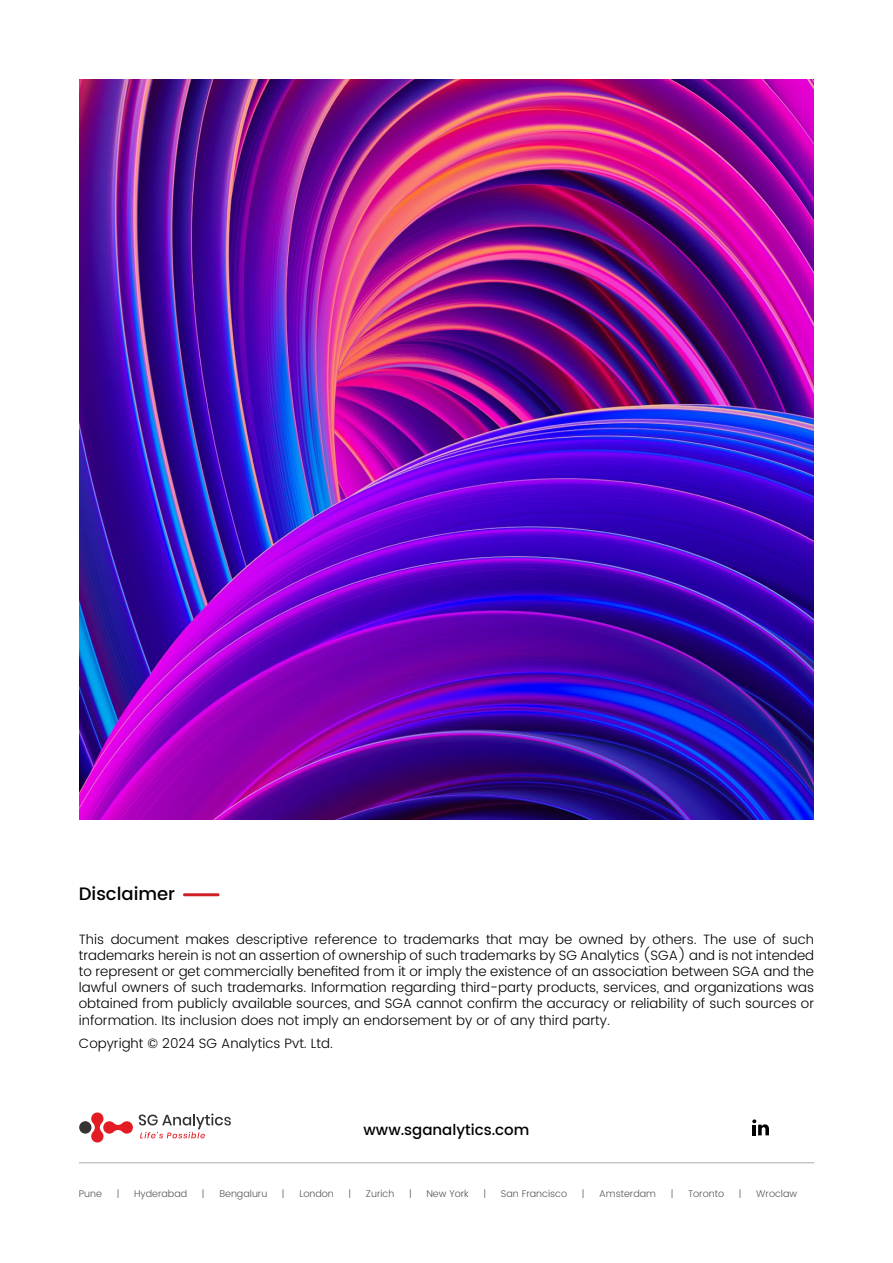
<style>
.page{position:relative;width:893px;height:1263px;background:#fff}
.page>*{position:absolute;margin:0;border:0;box-sizing:border-box;transform-origin:0 0}
.t1{font:500 18px "Poppins";color:#000}
.t2{font:500 15px "Poppins";color:#000}
.t3{font:300 13.5px/16.2px "Poppins";color:#000;text-align:justify}
.t4{font:300 9.75px "Poppins";color:#565656}
</style>
<div class="page">
<img style="left:79px;top:80px;width:735px;height:740px">
<hr style="left:184px;top:893px;width:34px;height:3px;background:#cf2027">
<hr style="left:79px;top:1162px;width:735px;height:1px;background:#afadae">
<svg style="left:752px;top:1119px;width:17px;height:16px"></svg>
<svg style="left:91px;top:1112px;width:42px;height:31px"></svg>
<div style="left:79px;top:1121px;width:12px;height:13px;background:#383333;border-radius:50%"></div>
<svg style="left:139px;top:1113px;width:92px;height:25px"></svg>
<h1 class="t1" style="left:79px;top:881px;width:98px">Disclaimer</h1>
<p class="t3" style="left:79px;top:931px;width:737px">This document makes descriptive reference to trademarks that may be owned by others. The use of such trademarks herein is not an assertion of ownership of such trademarks by SG Analytics (SGA) and is not intended to represent or get commercially benefited from it or imply the existence of an association between SGA and the lawful owners of such trademarks. Information regarding third-party products, services, and organizations was obtained from publicly available sources, and SGA cannot confirm the accuracy or reliability of such sources or information. Its inclusion does not imply an endorsement by or of any third party.</p>
<p class="t3" style="left:79px;top:1035px;width:256px">Copyright © 2024 SG Analytics Pvt. Ltd.</p>
<p class="t2" style="left:364px;top:1119px;width:167px">www.sganalytics.com</p>
<p class="t4" style="left:79px;top:1187px;width:25px">Pune</p>
<p class="t4" style="left:117px;top:1187px;width:4px">|</p>
<p class="t4" style="left:134px;top:1187px;width:55px">Hyderabad</p>
<p class="t4" style="left:202px;top:1187px;width:4px">|</p>
<p class="t4" style="left:219px;top:1187px;width:50px">Bengaluru</p>
<p class="t4" style="left:282px;top:1187px;width:4px">|</p>
<p class="t4" style="left:299px;top:1187px;width:36px">London</p>
<p class="t4" style="left:349px;top:1187px;width:4px">|</p>
<p class="t4" style="left:366px;top:1187px;width:30px">Zurich</p>
<p class="t4" style="left:409px;top:1187px;width:4px">|</p>
<p class="t4" style="left:426px;top:1187px;width:44px">New York</p>
<p class="t4" style="left:484px;top:1187px;width:4px">|</p>
<p class="t4" style="left:501px;top:1187px;width:68px">San Francisco</p>
<p class="t4" style="left:582px;top:1187px;width:4px">|</p>
<p class="t4" style="left:599px;top:1187px;width:58px">Amsterdam</p>
<p class="t4" style="left:671px;top:1187px;width:4px">|</p>
<p class="t4" style="left:688px;top:1187px;width:38px">Toronto</p>
<p class="t4" style="left:739px;top:1187px;width:4px">|</p>
<p class="t4" style="left:756px;top:1187px;width:43px">Wroclaw</p>
</div>
